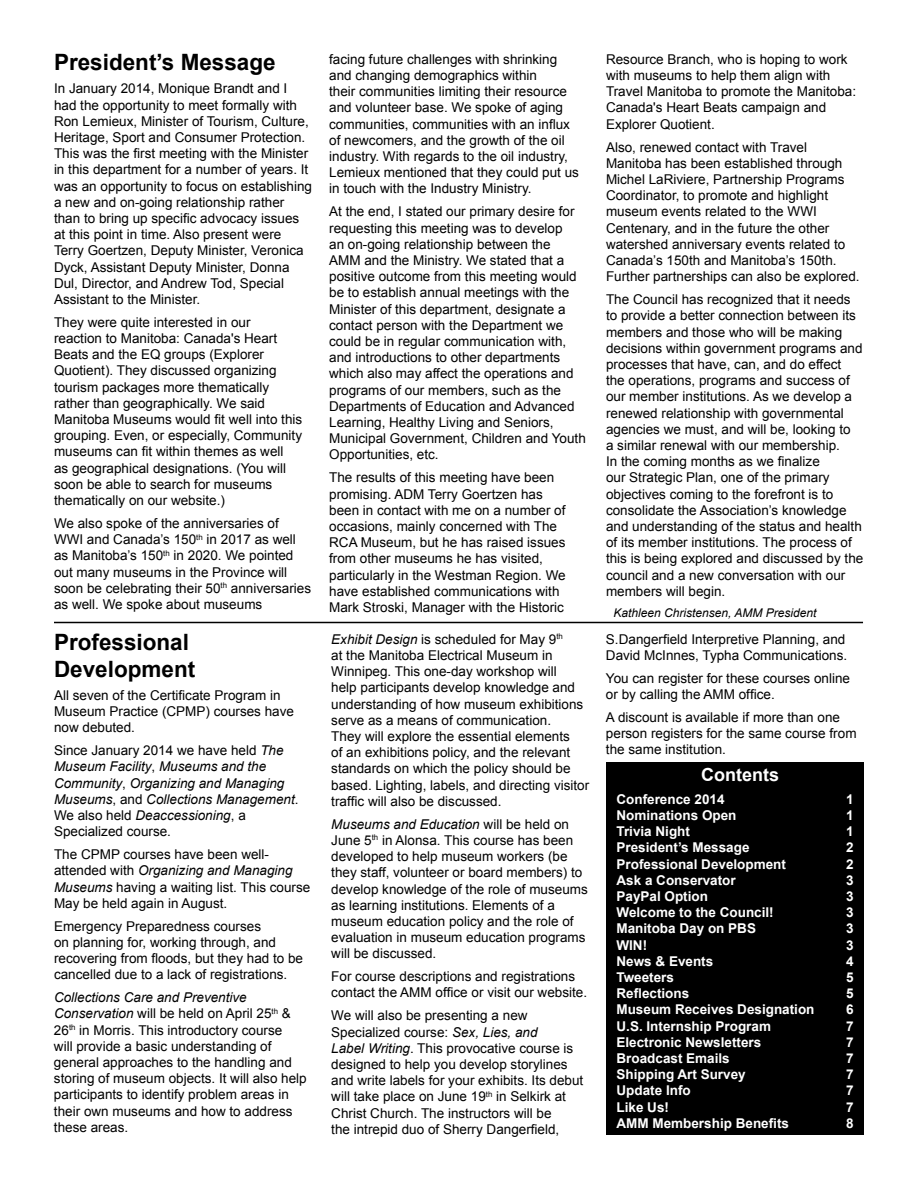
<style>
.page{position:relative;width:918px;height:1188px;background:#fff}
.page>*{position:absolute;margin:0;border:0;box-sizing:border-box;transform-origin:0 0}
.t1{font:700 22.5px/27px "Arial";color:#000}
.t2{font:700 18px "Arial";color:#fff}
.t3{font:13.5px/16.2px "Arial";color:#000}
.t4{font:700 13.5px "Arial";color:#fff}
.t5{font:italic 13.5px/16.2px "Arial";color:#000}
.t6{font:italic 12px "Arial";color:#000}
.s1{font-style:normal}
.s2{font-style:italic}
</style>
<div class="page">
<div style="left:606px;top:762px;width:258px;height:373px;background:#000"></div>
<hr style="left:54px;top:622px;width:809px;height:1px;background:#000">
<h1 class="t1" style="left:54px;top:50px;width:223px">President’s Message</h1>
<p class="t3" style="left:54px;top:81px;width:260px">In January 2014, Monique Brandt and I had the opportunity to meet formally with Ron Lemieux, Minister of Tourism, Culture, Heritage, Sport and Consumer Protection.<br>This was the first meeting with the Minister in this department for a number of years. It was an opportunity to focus on establishing a new and on-going relationship rather than to bring up specific advocacy issues at this point in time. Also present were Terry Goertzen, Deputy Minister, Veronica Dyck, Assistant Deputy Minister, Donna Dul, Director, and Andrew Tod, Special Assistant to the Minister.</p>
<p class="t3" style="left:54px;top:314px;width:250px">They were quite interested in our<br>reaction to Manitoba: Canada's Heart Beats and the EQ groups (Explorer Quotient). They discussed organizing tourism packages more thematically rather than geographically. We said Manitoba Museums would fit well into this grouping. Even, or especially, Community museums can fit within themes as well<br>as geographical designations. (You will soon be able to search for museums thematically on our website.)</p>
<p class="t3" style="left:54px;top:515px;width:259px">We also spoke of the anniversaries of WWI and Canada’s 150<sup>th</sup> in 2017 as well as Manitoba’s 150<sup>th</sup> in 2020. We pointed out many museums in the Province will soon be celebrating their 50<sup>th</sup> anniversaries as well. We spoke about museums</p>
<h1 class="t1" style="left:54px;top:629px;width:143px">Professional<br>Development</h1>
<p class="t3" style="left:54px;top:687px;width:242px">All seven of the Certificate Program in<br>Museum Practice (CPMP) courses have now debuted.</p>
<p class="t5" style="left:54px;top:743px;width:246px"><span class="s1">Since January 2014 we have held</span> The<br>Museum Facility<span class="s1">,</span> Museums and the<br>Community<span class="s1">,</span> Organizing and Managing<br>Museums<span class="s1">, and</span> Collections Management<span class="s1">.<br>We also held</span> Deaccessioning<span class="s1">, a<br>Specialized course.</span></p>
<p class="t3" style="left:54px;top:846px;width:258px">The CPMP courses have been well&shy;attended with <span class="s2">Organizing and Managing Museums</span> having a waiting list. This course May be held again in August.</p>
<p class="t3" style="left:54px;top:918px;width:251px">Emergency Preparedness courses<br>on planning for, working through, and recovering from floods, but they had to be cancelled due to a lack of registrations.</p>
<p class="t3" style="left:54px;top:990px;width:254px"><span class="s2">Collections Care and Preventive Conservation</span> will be held on April 25<sup>th</sup> &amp; 26<sup>th</sup> in Morris. This introductory course<br>will provide a basic understanding of general approaches to the handling and storing of museum objects. It will also help participants to identify problem areas in their own museums and how to address these areas.</p>
<p class="t3" style="left:329px;top:51px;width:251px">facing future challenges with shrinking and changing demographics within<br>their communities limiting their resource and volunteer base. We spoke of aging communities, communities with an influx of newcomers, and the growth of the oil industry. With regards to the oil industry, Lemieux mentioned that they could put us in touch with the Industry Ministry.</p>
<p class="t3" style="left:329px;top:204px;width:258px">At the end, I stated our primary desire for requesting this meeting was to develop<br>an on-going relationship between the<br>AMM and the Ministry. We stated that a positive outcome from this meeting would be to establish annual meetings with the Minister of this department, designate a contact person with the Department we could be in regular communication with, and introductions to other departments which also may affect the operations and programs of our members, such as the Departments of Education and Advanced Learning, Healthy Living and Seniors, Municipal Government, Children and Youth Opportunities, etc.</p>
<p class="t3" style="left:329px;top:470px;width:238px">The results of this meeting have been promising. ADM Terry Goertzen has been in contact with me on a number of occasions, mainly concerned with The RCA Museum, but he has raised issues from other museums he has visited, particularly in the Westman Region. We have established communications with Mark Stroski, Manager with the Historic</p>
<p class="t3" style="left:331px;top:631px;width:259px"><span class="s2">Exhibit Design</span> is scheduled for May 9<sup>th<br></sup>at the Manitoba Electrical Museum in Winnipeg. This one-day workshop will<br>help participants develop knowledge and understanding of how museum exhibitions serve as a means of communication.<br>They will explore the essential elements<br>of an exhibitions policy, and the relevant standards on which the policy should be based. Lighting, labels, and directing visitor traffic will also be discussed.</p>
<p class="t3" style="left:331px;top:816px;width:258px"><span class="s2">Museums and Education</span> will be held on June 5<sup>th</sup> in Alonsa. This course has been developed to help museum workers (be they staff, volunteer or board members) to develop knowledge of the role of museums as learning institutions. Elements of a museum education policy and the role of evaluation in museum education programs will be discussed.</p>
<p class="t3" style="left:331px;top:969px;width:257px">For course descriptions and registrations contact the AMM office or visit our website.</p>
<p class="t3" style="left:331px;top:1008px;width:254px">We will also be presenting a new Specialized course: <span class="s2">Sex, Lies, and<br>Label Writing</span>. This provocative course is designed to help you develop storylines and write labels for your exhibits. Its debut will take place on June 19<sup>th</sup> in Selkirk at Christ Church. The instructors will be<br>the intrepid duo of Sherry Dangerfield,</p>
<p class="t3" style="left:606px;top:51px;width:252px">Resource Branch, who is hoping to work with museums to help them align with Travel Manitoba to promote the Manitoba:<br>Canada's Heart Beats campaign and Explorer Quotient.</p>
<p class="t3" style="left:606px;top:139px;width:255px">Also, renewed contact with Travel Manitoba has been established through Michel LaRiviere, Partnership Programs Coordinator, to promote and highlight museum events related to the WWI Centenary, and in the future the other watershed anniversary events related to Canada’s 150th and Manitoba’s 150th.<br>Further partnerships can also be explored.</p>
<p class="t3" style="left:606px;top:291px;width:259px">The Council has recognized that it needs to provide a better connection between its members and those who will be making decisions within government programs and processes that have, can, and do effect the operations, programs and success of our member institutions. As we develop a renewed relationship with governmental agencies we must, and will be, looking to<br>a similar renewal with our membership.<br>In the coming months as we finalize<br>our Strategic Plan, one of the primary objectives coming to the forefront is to consolidate the Association’s knowledge and understanding of the status and health of its member institutions. The process of this is being explored and discussed by the council and a new conversation with our members will begin.</p>
<p class="t6" style="left:613px;top:605px;width:204px">Kathleen Christensen, AMM President</p>
<p class="t3" style="left:606px;top:631px;width:243px">S.Dangerfield Interpretive Planning, and<br>David McInnes, Typha Communications.</p>
<p class="t3" style="left:606px;top:670px;width:246px">You can register for these courses online or by calling the AMM office.</p>
<p class="t3" style="left:606px;top:709px;width:252px">A discount is available if more than one person registers for the same course from the same institution.</p>
<h2 class="t2" style="left:701px;top:762px;width:79px">Contents</h2>
<p class="t4" style="left:616px;top:790px;width:110px">Conference 2014</p>
<p class="t4" style="left:846px;top:790px;width:9px">1</p>
<p class="t4" style="left:616px;top:806px;width:122px">Nominations Open</p>
<p class="t4" style="left:846px;top:806px;width:9px">1</p>
<p class="t4" style="left:616px;top:822px;width:75px">Trivia Night</p>
<p class="t4" style="left:846px;top:822px;width:9px">1</p>
<p class="t4" style="left:616px;top:839px;width:135px">President’s Message</p>
<p class="t4" style="left:846px;top:839px;width:9px">2</p>
<p class="t4" style="left:616px;top:855px;width:171px">Professional Development</p>
<p class="t4" style="left:846px;top:855px;width:9px">2</p>
<p class="t4" style="left:616px;top:871px;width:121px">Ask a Conservator</p>
<p class="t4" style="left:846px;top:871px;width:9px">3</p>
<p class="t4" style="left:616px;top:887px;width:93px">PayPal Option</p>
<p class="t4" style="left:846px;top:887px;width:9px">3</p>
<p class="t4" style="left:616px;top:903px;width:159px">Welcome to the Council!</p>
<p class="t4" style="left:846px;top:903px;width:9px">3</p>
<p class="t4" style="left:616px;top:920px;width:141px">Manitoba Day on PBS</p>
<p class="t4" style="left:846px;top:920px;width:9px">3</p>
<p class="t4" style="left:616px;top:936px;width:32px">WIN!</p>
<p class="t4" style="left:846px;top:936px;width:9px">3</p>
<p class="t4" style="left:616px;top:952px;width:98px">News &amp; Events</p>
<p class="t4" style="left:846px;top:952px;width:9px">4</p>
<p class="t4" style="left:616px;top:968px;width:59px">Tweeters</p>
<p class="t4" style="left:846px;top:968px;width:9px">5</p>
<p class="t4" style="left:616px;top:984px;width:74px">Reflections</p>
<p class="t4" style="left:846px;top:984px;width:9px">5</p>
<p class="t4" style="left:616px;top:1001px;width:200px">Museum Receives Designation</p>
<p class="t4" style="left:846px;top:1001px;width:9px">6</p>
<p class="t4" style="left:616px;top:1017px;width:156px">U.S. Internship Program</p>
<p class="t4" style="left:846px;top:1017px;width:9px">7</p>
<p class="t4" style="left:616px;top:1033px;width:146px">Electronic Newsletters</p>
<p class="t4" style="left:846px;top:1033px;width:9px">7</p>
<p class="t4" style="left:616px;top:1049px;width:115px">Broadcast Emails</p>
<p class="t4" style="left:846px;top:1049px;width:9px">7</p>
<p class="t4" style="left:616px;top:1065px;width:131px">Shipping Art Survey</p>
<p class="t4" style="left:846px;top:1065px;width:9px">7</p>
<p class="t4" style="left:616px;top:1082px;width:76px">Update Info</p>
<p class="t4" style="left:846px;top:1082px;width:9px">7</p>
<p class="t4" style="left:616px;top:1098px;width:54px">Like Us!</p>
<p class="t4" style="left:846px;top:1098px;width:9px">7</p>
<p class="t4" style="left:616px;top:1114px;width:174px">AMM Membership Benefits</p>
<p class="t4" style="left:846px;top:1114px;width:9px">8</p>
</div>
